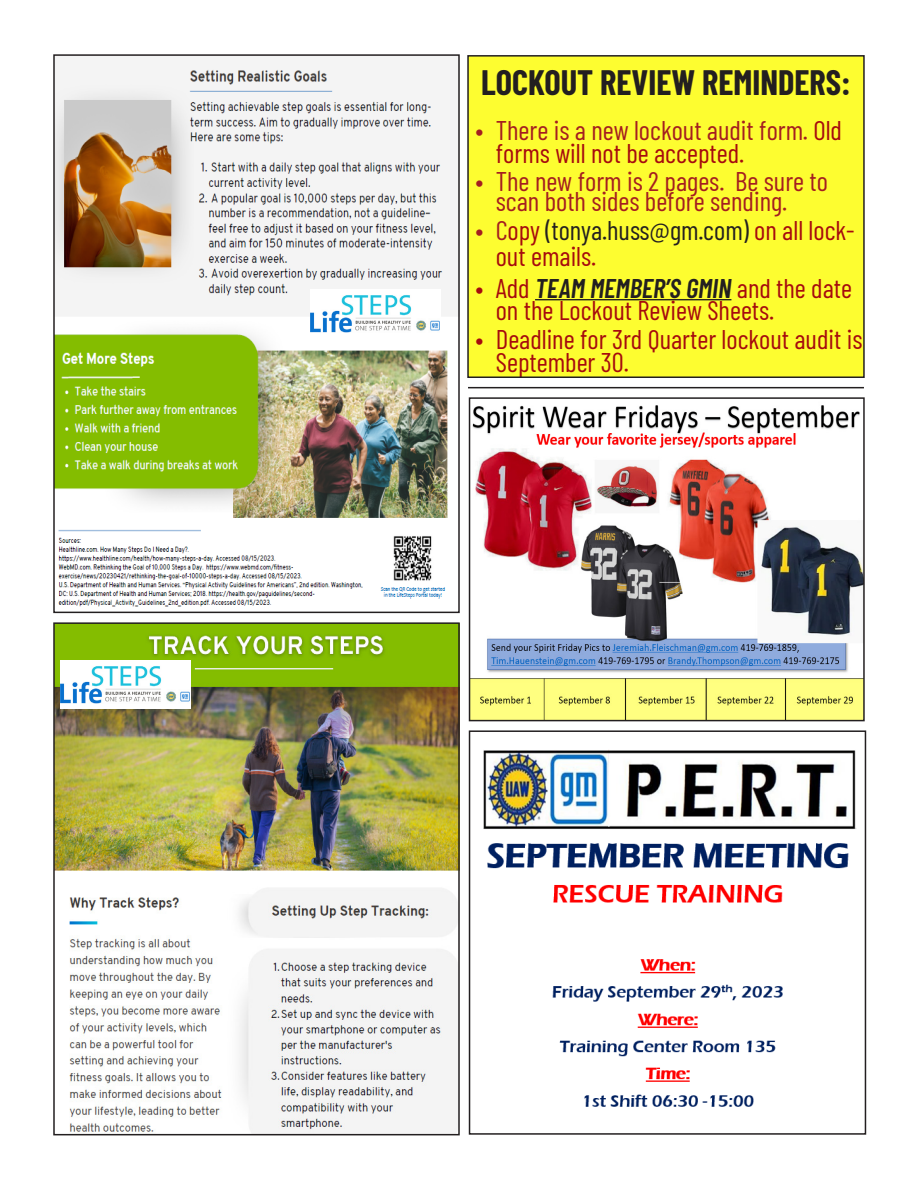
<style>
.page{position:relative;width:918px;height:1188px;background:#fff}
.page>*{position:absolute;margin:0;border:0;box-sizing:border-box;transform-origin:0 0}
.t1{font:700 34.5px "Barlow Condensed";color:#231f20}
.t2{font:27px/22.8px "Barlow Condensed";color:#a60a0e}
.t3{font:27px/22.8px "Barlow Condensed";color:#a41d20}
.s1{color:#a60a0e}
.s2{color:#a41d20}
.s3{color:#231f20}
.s4{font-weight:600;font-style:italic;color:#231f20}
</style>
<div class="page">
<hr style="left:468px;top:387px;width:396px;height:1px;background:#231f20">
<div style="left:468px;top:56px;width:396px;height:321px;background:#fdfd30"></div>
<hr style="left:535px;top:299px;width:196px;height:1px;background:#231f20">
<div style="left:467px;top:55px;width:398px;height:323px;border:2px solid #231f20"></div>
<img style="left:472px;top:405px;width:390px;height:313px">
<div style="left:469px;top:397px;width:396px;height:324px;border:2px solid #231f20"></div>
<img style="left:483px;top:750px;width:374px;height:357px">
<div style="left:469px;top:730px;width:397px;height:405px;border:2px solid #231f20"></div>
<img style="left:56px;top:57px;width:401px;height:550px">
<div style="left:53px;top:54px;width:407px;height:559px;border:2px solid #231f20"></div>
<img style="left:56px;top:625px;width:401px;height:507px">
<div style="left:53px;top:622px;width:407px;height:513px;border:2px solid #231f20"></div>
<img style="left:311px;top:290px;width:130px;height:48px">
<img style="left:60px;top:661px;width:131px;height:48px">
<p class="t1" style="left:481px;top:59px;width:371px">LOCKOUT REVIEW REMINDERS:</p>
<p class="t3" style="left:496px;top:117px;width:348px;text-indent:-20px">• There is a new lockout audit form. <span class="s1">Old forms will not be accepted.</span></p>
<p class="t3" style="left:496px;top:170px;width:334px;line-height:19.8px;text-indent:-20px">• The new form is 2 pages. Be sure to scan both sides before sending.</p>
<p class="t2" style="left:496px;top:216px;width:360px;line-height:25.8px;text-indent:-20px"><span class="s2">• C</span>opy <span class="s3">(tonya.huss@gm.com)</span> on all lock&shy;out emails.</p>
<p class="t2" style="left:496px;top:275px;width:358px;text-indent:-20px">• Add <span class="s4">TEAM MEMBER’S GMIN</span> and the date on the Lockout Review Sheets.</p>
<p class="t2" style="left:496px;top:326px;width:368px;text-indent:-20px">• Deadline for 3rd Quarter lockout audit is<br>September 30.</p>
</div>
